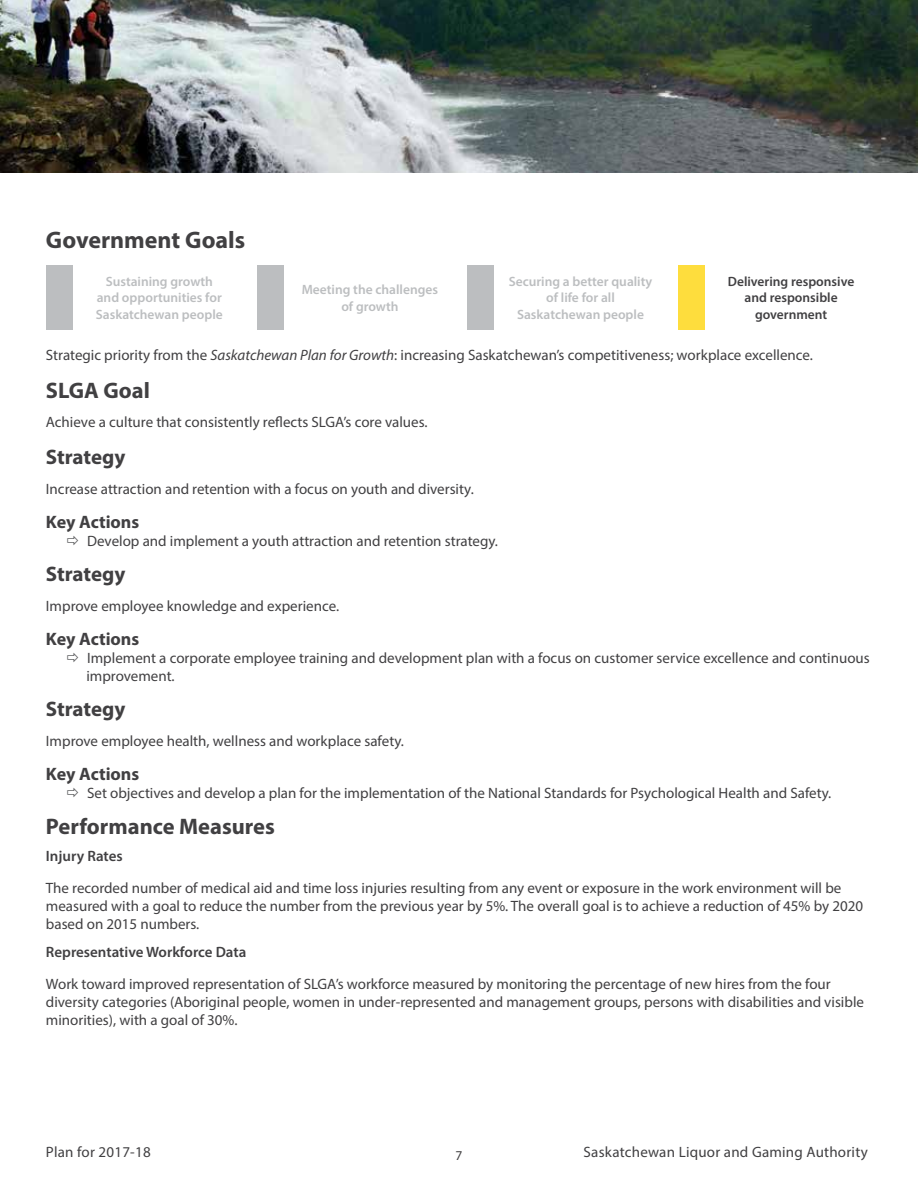
<style>
.page{position:relative;width:918px;height:1188px;background:#fff}
.page>*{position:absolute;margin:0;border:0;box-sizing:border-box;transform-origin:0 0}
.t1{font:700 24px "Myriad Pro";color:#414042}
.t2{font:700 22.5px "Myriad Pro";color:#414042}
.t3{font:700 21px "Myriad Pro";letter-spacing:-.005em;color:#414042}
.t4{font:700 18px "Myriad Pro";color:#414042}
.t5{font:15px/18px "Myriad Pro";color:#414042}
.t6{font:600 15px "Myriad Pro";color:#414042}
.t7{font:600 13.5px/16.5px "Myriad Pro";color:#bcbec0;text-align:center}
.t8{font:600 13.5px/16.5px "Myriad Pro";color:#414042;text-align:center}
.t9{font:13.5px "Myriad Pro";color:#414042}
.s1{font-style:italic}
</style>
<div class="page">
<div style="left:46px;top:265px;width:27px;height:65px;background:#bcbec0"></div>
<div style="left:257px;top:265px;width:27px;height:65px;background:#bcbec0"></div>
<div style="left:467px;top:265px;width:27px;height:65px;background:#bcbec0"></div>
<div style="left:678px;top:265px;width:27px;height:65px;background:#fedd3d"></div>
<img style="left:0;top:0;width:918px;height:173px">
<h1 class="t1" style="left:46px;top:225px;width:201px">Government Goals</h1>
<p class="t7" style="left:96px;top:273px;width:128px">Sustaining growth and opportunities for<br>Saskatchewan people</p>
<p class="t7" style="left:509px;top:273px;width:145px">Securing a better quality of life for all<br>Saskatchewan people</p>
<p class="t8" style="left:728px;top:273px;width:128px">Delivering responsive and responsible government</p>
<p class="t5" style="left:46px;top:346px;width:769px">Strategic priority from the <span class="s1">Saskatchewan Plan for Growth</span>: increasing Saskatchewan’s competitiveness; workplace excellence.</p>
<h2 class="t2" style="left:46px;top:375px;width:105px">SLGA Goal</h2>
<p class="t5" style="left:46px;top:412px;width:383px">Achieve a culture that consistently reflects SLGA’s core values.</p>
<h3 class="t3" style="left:46px;top:443px;width:81px">Strategy</h3>
<p class="t5" style="left:46px;top:480px;width:429px">Increase attraction and retention with a focus on youth and diversity.</p>
<p class="t4" style="left:46px;top:510px;width:95px">Key Actions</p>
<p class="t5" style="left:87px;top:531px;width:413px">Develop and implement a youth attraction and retention strategy.</p>
<h3 class="t3" style="left:46px;top:560px;width:81px">Strategy</h3>
<p class="t5" style="left:46px;top:597px;width:295px">Improve employee knowledge and experience.</p>
<p class="t4" style="left:46px;top:627px;width:95px">Key Actions</p>
<p class="t5" style="left:86px;top:649px;width:785px">Implement a corporate employee training and development plan with a focus on customer service excellence and continuous improvement.</p>
<h3 class="t3" style="left:46px;top:695px;width:81px">Strategy</h3>
<p class="t5" style="left:46px;top:732px;width:360px">Improve employee health, wellness and workplace safety.</p>
<p class="t4" style="left:46px;top:762px;width:95px">Key Actions</p>
<p class="t5" style="left:87px;top:784px;width:746px">Set objectives and develop a plan for the implementation of the National Standards for Psychological Health and Safety.</p>
<h2 class="t2" style="left:46px;top:811px;width:231px">Performance Measures</h2>
<p class="t6" style="left:46px;top:847px;width:78px">Injury Rates</p>
<p class="t5" style="left:46px;top:879px;width:819px">The recorded number of medical aid and time loss injuries resulting from any event or exposure in the work environment will be measured with a goal to reduce the number from the previous year by 5%. The overall goal is to achieve a reduction of 45% by 2020 based on 2015 numbers.</p>
<p class="t6" style="left:46px;top:942px;width:202px">Representative Workforce Data</p>
<p class="t5" style="left:46px;top:975px;width:820px">Work toward improved representation of SLGA’s workforce measured by monitoring the percentage of new hires from the four diversity categories (Aboriginal people, women in under-represented and management groups, persons with disabilities and visible minorities), with a goal of 30%.</p>
<p class="t7" style="left:302px;top:281px;width:138px">Meeting the challenges of growth</p>
<p class="t5" style="left:46px;top:1142px;width:106px">Plan for 2017-18</p>
<p class="t9" style="left:456px;top:1147px;width:8px">7</p>
<p class="t5" style="left:584px;top:1142px;width:286px">Saskatchewan Liquor and Gaming Authority</p>
</div>
